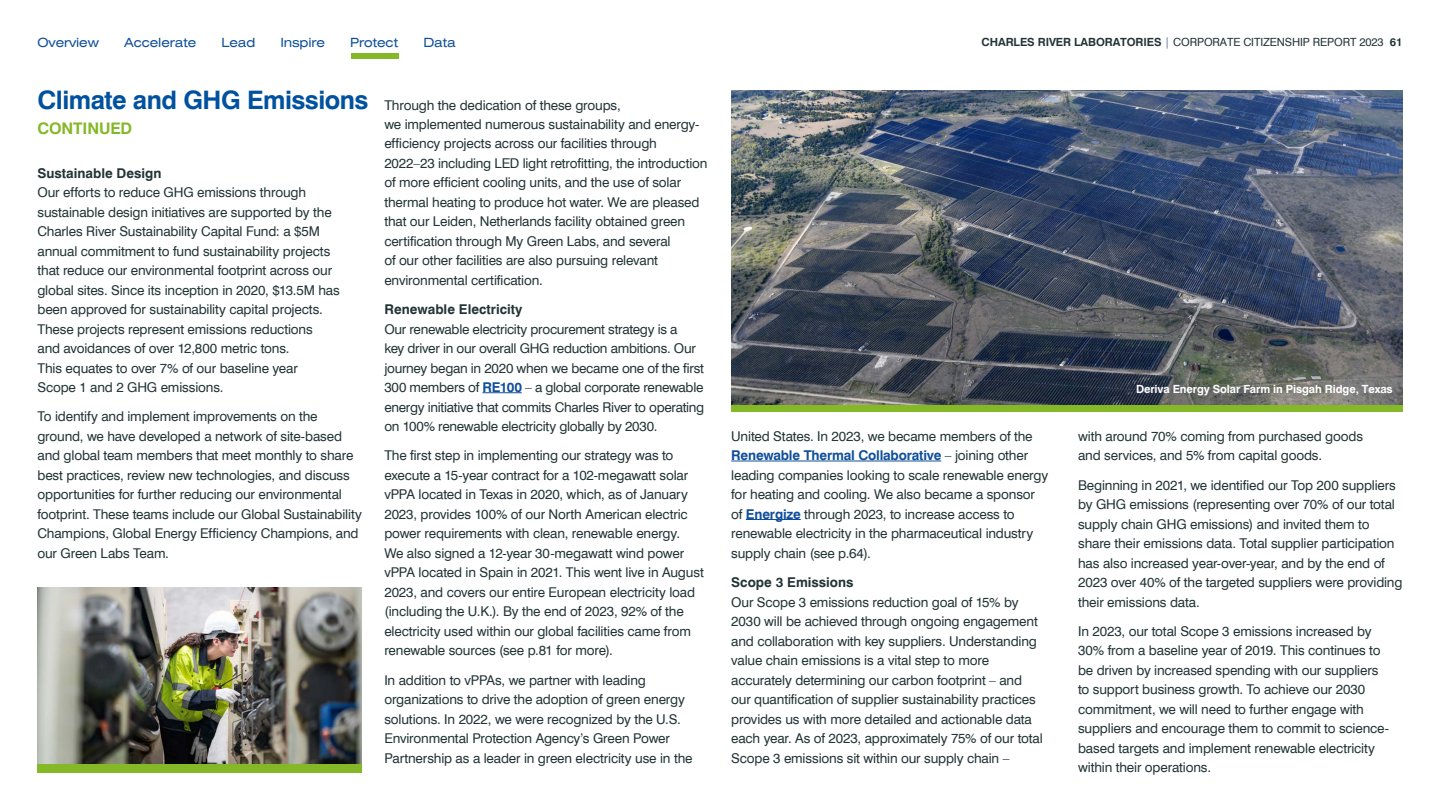
<style>
.page{position:relative;width:1440px;height:810px;background:#fff}
.page>*{position:absolute;margin:0;border:0;box-sizing:border-box;transform-origin:0 0}
.t1{font:700 25.5px "Swiss 721 BT";letter-spacing:-.02em;color:#00519f}
.t2{font:700 15.98px "Swiss 721 BT";letter-spacing:-.01em;color:#84b827}
.t3{font:13.5px/19.5px "Swiss 721 BT";letter-spacing:-.01em;color:#233436}
.t4{font:700 13.5px "Swiss 721 BT";color:#233436}
.t5{font:expanded 12.75px "Swiss 721 BT";letter-spacing:-.01em;color:#104f9a}
.t6{font:11.25px "Swiss 721 BT";letter-spacing:-.01em;color:#233436}
.t7{font:700 11.25px "Swiss 721 BT";letter-spacing:-.01em;color:#fff}
.t8{font:700 11.25px "Swiss 721 BT";color:#233436}
.s1{font-weight:700}
.s2{font-weight:300;color:#192651}
.s3{font-weight:700;color:#104f9a}
</style>
<div class="page">
<hr style="left:482px;top:393px;width:40px;height:1px;background:#104f9a">
<hr style="left:731px;top:461px;width:210px;height:1px;background:#104f9a">
<hr style="left:746px;top:519px;width:55px;height:1px;background:#104f9a">
<img style="left:38px;top:587px;width:324px;height:177px">
<div style="left:731px;top:403px;width:671px;height:9px;background:#84b827"></div>
<div style="left:38px;top:764px;width:324px;height:8px;background:#84b827"></div>
<img style="left:731px;top:90px;width:671px;height:315px">
<div style="left:351px;top:53px;width:47px;height:5px;background:#84b827"></div>
<p class="t5" style="left:38px;top:35px;width:63px">Overview</p>
<p class="t5" style="left:124px;top:35px;width:74px">Accelerate</p>
<p class="t5" style="left:221px;top:35px;width:35px">Lead</p>
<p class="t5" style="left:280px;top:35px;width:46px">Inspire</p>
<p class="t5" style="left:350px;top:35px;width:50px">Protect</p>
<p class="t5" style="left:423px;top:35px;width:34px">Data</p>
<p class="t6" style="left:982px;top:35px;width:404px"><span class="s1">CHARLES RIVER LABORATORIES</span> <span class="s2">|</span> CORPORATE CITIZENSHIP REPORT 2023</p>
<p class="t8" style="left:1390px;top:35px;width:14px">61</p>
<h1 class="t1" style="left:38px;top:85px;width:332px">Climate and GHG Emissions</h1>
<p class="t2" style="left:38px;top:118px;width:96px">CONTINUED</p>
<p class="t4" style="left:38px;top:165px;width:125px">Sustainable Design</p>
<p class="t3" style="left:38px;top:183px;width:304px">Our efforts to reduce GHG emissions through sustainable design initiatives are supported by the Charles River Sustainability Capital Fund: a $5M annual commitment to fund sustainability projects that reduce our environmental footprint across our global sites. Since its inception in 2020, $13.5M has been approved for sustainability capital projects.<br>These projects represent emissions reductions<br>and avoidances of over 12,800 metric tons.<br>This equates to over 7% of our baseline year<br>Scope 1 and 2 GHG emissions.</p>
<p class="t3" style="left:38px;top:407px;width:326px">To identify and implement improvements on the ground, we have developed a network of site-based and global team members that meet monthly to share best practices, review new technologies, and discuss opportunities for further reducing our environmental footprint. These teams include our Global Sustainability Champions, Global Energy Efficiency Champions, and our Green Labs Team.</p>
<p class="t3" style="left:384px;top:95px;width:325px">Through the dedication of these groups,<br>we implemented numerous sustainability and energy&shy;efficiency projects across our facilities through 2022–23 including LED light retrofitting, the introduction of more efficient cooling units, and the use of solar thermal heating to produce hot water. We are pleased that our Leiden, Netherlands facility obtained green certification through My Green Labs, and several<br>of our other facilities are also pursuing relevant environmental certification.</p>
<p class="t4" style="left:384px;top:301px;width:139px">Renewable Electricity</p>
<p class="t3" style="left:384px;top:319px;width:321px">Our renewable electricity procurement strategy is a<br>key driver in our overall GHG reduction ambitions. Our journey began in 2020 when we became one of the first 300 members of <span class="s3">RE100</span> – a global corporate renewable energy initiative that commits Charles River to operating on 100% renewable electricity globally by 2030.</p>
<p class="t3" style="left:384px;top:446px;width:321px">The first step in implementing our strategy was to execute a 15-year contract for a 102-megawatt solar vPPA located in Texas in 2020, which, as of January 2023, provides 100% of our North American electric power requirements with clean, renewable energy.<br>We also signed a 12-year 30-megawatt wind power vPPA located in Spain in 2021. This went live in August 2023, and covers our entire European electricity load (including the U.K.). By the end of 2023, 92% of the electricity used within our global facilities came from renewable sources (see p.81 for more).</p>
<p class="t3" style="left:384px;top:670px;width:310px">In addition to vPPAs, we partner with leading organizations to drive the adoption of green energy solutions. In 2022, we were recognized by the U.S.<br>Environmental Protection Agency’s Green Power Partnership as a leader in green electricity use in the</p>
<p class="t3" style="left:731px;top:426px;width:319px">United States. In 2023, we became members of the <span class="s3">Renewable Thermal Collaborative</span> – joining other leading companies looking to scale renewable energy for heating and cooling. We also became a sponsor of <span class="s3">Energize</span> through 2023, to increase access to renewable electricity in the pharmaceutical industry supply chain (see p.64).</p>
<p class="t4" style="left:731px;top:574px;width:124px">Scope 3 Emissions</p>
<p class="t3" style="left:731px;top:592px;width:313px">Our Scope 3 emissions reduction goal of 15% by 2030 will be achieved through ongoing engagement and collaboration with key suppliers. Understanding value chain emissions is a vital step to more accurately determining our carbon footprint – and our quantification of supplier sustainability practices provides us with more detailed and actionable data each year. As of 2023, approximately 75% of our total Scope 3 emissions sit within our supply chain –</p>
<p class="t7" style="left:1136px;top:382px;width:258px">Deriva Energy Solar Farm in Pisgah Ridge, Texas</p>
<p class="t3" style="left:1078px;top:426px;width:286px">with around 70% coming from purchased goods and services, and 5% from capital goods.</p>
<p class="t3" style="left:1078px;top:475px;width:326px">Beginning in 2021, we identified our Top 200 suppliers by GHG emissions (representing over 70% of our total supply chain GHG emissions) and invited them to share their emissions data. Total supplier participation has also increased year-over-year, and by the end of 2023 over 40% of the targeted suppliers were providing their emissions data.</p>
<p class="t3" style="left:1078px;top:621px;width:312px">In 2023, our total Scope 3 emissions increased by 30% from a baseline year of 2019. This continues to be driven by increased spending with our suppliers to support business growth. To achieve our 2030 commitment, we will need to further engage with suppliers and encourage them to commit to science&shy;based targets and implement renewable electricity within their operations.</p>
</div>
